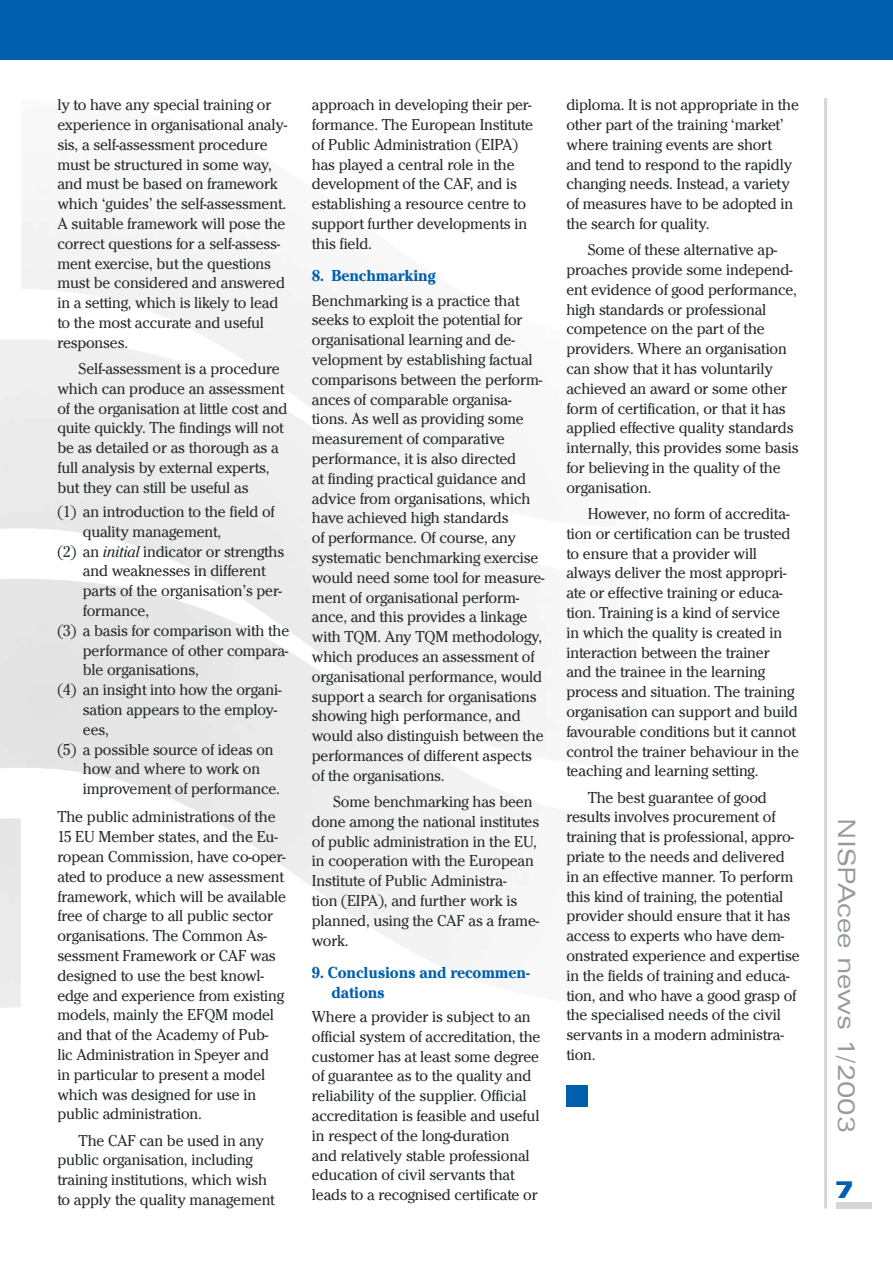
<style>
.page{position:relative;width:893px;height:1263px;background:#fff}
.page>*{position:absolute;margin:0;border:0;box-sizing:border-box;transform-origin:0 0}
.t1{font:expanded 24px "Zurich AT";color:#989b9b}
.t2{font:900 expanded 23.7px "Zurich AT";color:#005fad}
.t3{font:16.5px/19.8px "Cheltenham Itc TEE";letter-spacing:-.01em;color:#292f2d}
.t4{font:700 16.5px/19.8px "Cheltenham Itc TEE";letter-spacing:-.01em;color:#005fad}
.s1{font-style:italic}
</style>
<div class="page">
<div style="left:0;top:0;width:893px;height:60px;background:#005fad"></div>
<div style="left:836px;top:1202px;width:36px;height:7px;background:#d5d6d6"></div>
<hr style="left:824px;top:98px;width:3px;height:1110px;background:#d5d6d6">
<svg style="left:0;top:222px;width:588px;height:885px"></svg>
<div style="left:566px;top:1085px;width:22px;height:21px;background:#005fad"></div>
<p class="t3" style="left:57px;top:95px;width:231px">ly to have any special training or experience in organisational analy&shy;sis, a self-assessment procedure must be structured in some way, and must be based on framework which ‘guides’ the self-assessment.<br>A suitable framework will pose the correct questions for a self-assess&shy;ment exercise, but the questions must be considered and answered in a setting, which is likely to lead to the most accurate and useful responses.</p>
<p class="t3" style="left:57px;top:359px;width:232px;text-indent:21px">Self-assessment is a procedure which can produce an assessment of the organisation at little cost and quite quickly. The findings will not be as detailed or as thorough as a full analysis by external experts, but they can still be useful as</p>
<p class="t3" style="left:57px;top:502px;width:219px">(1) an introduction to the field of</p>
<p class="t3" style="left:83px;top:521px;width:140px">quality management,</p>
<p class="t3" style="left:57px;top:541px;width:228px">(2) an <span class="s1">initial</span> indicator or strengths</p>
<p class="t3" style="left:83px;top:561px;width:184px">and weaknesses in different</p>
<p class="t3" style="left:83px;top:581px;width:200px">parts of the organisation’s per-</p>
<p class="t3" style="left:83px;top:601px;width:68px">formance,</p>
<p class="t3" style="left:57px;top:620px;width:233px">(3) a basis for comparison with the</p>
<p class="t3" style="left:83px;top:640px;width:207px">performance of other compara-</p>
<p class="t3" style="left:83px;top:660px;width:117px">ble organisations,</p>
<p class="t3" style="left:57px;top:680px;width:226px">(4) an insight into how the organi-</p>
<p class="t3" style="left:83px;top:700px;width:196px">sation appears to the employ-</p>
<p class="t3" style="left:83px;top:719px;width:27px">ees,</p>
<p class="t3" style="left:57px;top:739px;width:218px">(5) a possible source of ideas on</p>
<p class="t3" style="left:83px;top:759px;width:179px">how and where to work on</p>
<p class="t3" style="left:83px;top:779px;width:199px">improvement of performance.</p>
<p class="t3" style="left:57px;top:807px;width:230px">The public administrations of the<br>15 EU Member states, and the Eu&shy;ropean Commission, have co-oper&shy;ated to produce a new assessment framework, which will be available free of charge to all public sector organisations. The Common As&shy;sessment Framework or CAF was designed to use the best knowl&shy;edge and experience from existing models, mainly the EFQM model and that of the Academy of Pub&shy;lic Administration in Speyer and<br>in particular to present a model which was designed for use in public administration.</p>
<p class="t3" style="left:57px;top:1130px;width:219px;text-indent:21px">The CAF can be used in any public organisation, including training institutions, which wish to apply the quality management</p>
<p class="t3" style="left:312px;top:95px;width:223px">approach in developing their per&shy;formance. The European Institute of Public Administration (EIPA) has played a central role in the development of the CAF, and is establishing a resource centre to support further developments in this field.</p>
<p class="t4" style="left:312px;top:266px;width:125px">8. Benchmarking</p>
<p class="t3" style="left:312px;top:290px;width:234px">Benchmarking is a practice that seeks to exploit the potential for organisational learning and de&shy;velopment by establishing factual comparisons between the perform&shy;ances of comparable organisa&shy;tions. As well as providing some measurement of comparative performance, it is also directed<br>at finding practical guidance and advice from organisations, which have achieved high standards<br>of performance. Of course, any systematic benchmarking exercise would need some tool for measure&shy;ment of organisational perform&shy;ance, and this provides a linkage with TQM. Any TQM methodology, which produces an assessment of organisational performance, would support a search for organisations showing high performance, and would also distinguish between the performances of different aspects of the organisations.</p>
<p class="t3" style="left:312px;top:792px;width:229px;text-indent:21px">Some benchmarking has been done among the national institutes of public administration in the EU, in cooperation with the European<br>Institute of Public Administra-<br>tion (EIPA), and further work is planned, using the CAF as a frame&shy;work.</p>
<p class="t4" style="left:331px;top:963px;width:200px;text-indent:-20px">9. Conclusions and recommen&shy;dations</p>
<p class="t3" style="left:312px;top:1007px;width:230px">Where a provider is subject to an official system of accreditation, the customer has at least some degree of guarantee as to the quality and reliability of the supplier. Official accreditation is feasible and useful in respect of the long-duration<br>and relatively stable professional education of civil servants that leads to a recognised certificate or</p>
<p class="t3" style="left:566px;top:95px;width:234px">diploma. It is not appropriate in the other part of the training ‘market’ where training events are short and tend to respond to the rapidly changing needs. Instead, a variety of measures have to be adopted in the search for quality.</p>
<p class="t3" style="left:566px;top:240px;width:234px;text-indent:21px">Some of these alternative ap&shy;proaches provide some independ&shy;ent evidence of good performance, high standards or professional competence on the part of the providers. Where an organisation can show that it has voluntarily achieved an award or some other form of certification, or that it has applied effective quality standards internally, this provides some basis for believing in the quality of the organisation.</p>
<p class="t3" style="left:566px;top:504px;width:234px;text-indent:21px">However, no form of accredita&shy;tion or certification can be trusted to ensure that a provider will always deliver the most appropri&shy;ate or effective training or educa&shy;tion. Training is a kind of service<br>in which the quality is created in interaction between the trainer<br>and the trainee in the learning process and situation. The training organisation can support and build favourable conditions but it cannot control the trainer behaviour in the teaching and learning setting.</p>
<p class="t3" style="left:566px;top:787px;width:235px;text-indent:21px">The best guarantee of good results involves procurement of training that is professional, appro&shy;priate to the needs and delivered in an effective manner. To perform this kind of training, the potential provider should ensure that it has access to experts who have dem&shy;onstrated experience and expertise in the fields of training and educa&shy;tion, and who have a good grasp of the specialised needs of the civil servants in a modern administra&shy;tion.</p>
<h1 class="t1" style="left:861px;top:818px;width:316px;rotate:90deg">NISPAcee news 1/2003</h1>
<h2 class="t2" style="left:835px;top:1175px;width:21px">7</h2>
</div>
